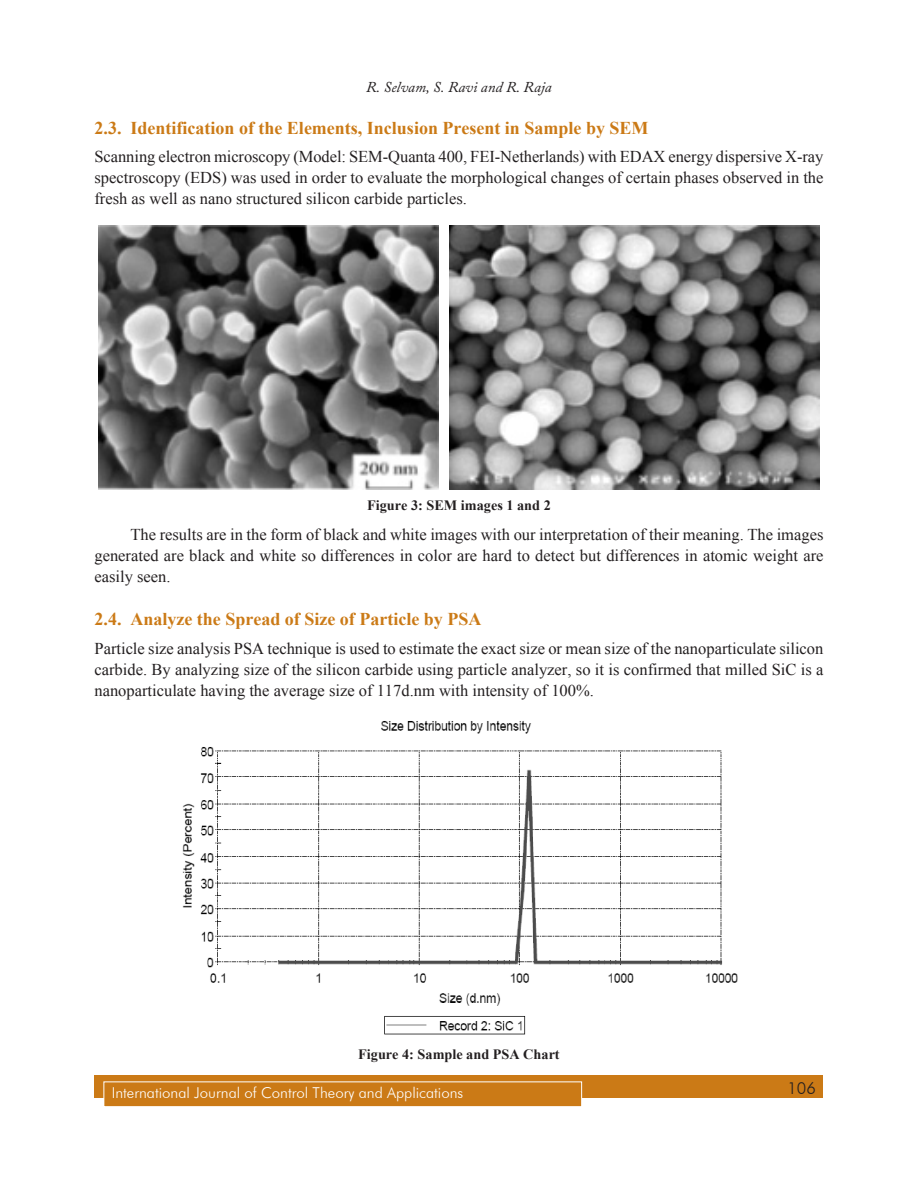
<style>
.page{position:relative;width:918px;height:1188px;background:#fff}
.page>*{position:absolute;margin:0;border:0;box-sizing:border-box;transform-origin:0 0}
.Subhead_2{font:700 18px "Times New Roman";color:#cb7a16}
.Body_text{font:16.5px/21px "Times New Roman";color:#231f20;text-align:justify}
.t1{font:300 16.5px "Futura BT";color:#231f20}
.t2{font:300 15px "Futura BT";color:#fff}
.t3{font:italic 15px "Adobe Caslon Pro";color:#231f20}
.t4{font:700 14.25px "Times New Roman";color:#231f20}
</style>
<div class="page">
<div style="left:94px;top:1076px;width:730px;height:22px;background:#cb7a16"></div>
<div style="left:104px;top:1082px;width:478px;height:25px;background:#cb7a16"></div>
<div style="left:104px;top:1082px;width:478px;height:25px;border:1px solid #fff"></div>
<img style="left:98px;top:226px;width:341px;height:264px">
<img style="left:450px;top:226px;width:370px;height:264px">
<img style="left:182px;top:721px;width:556px;height:314px">
<p class="t3" style="left:366px;top:78px;width:187px">R. Selvam, S. Ravi and R. Raja</p>
<p class="Subhead_2" style="left:94px;top:115px;width:556px">2.3. Identification of the Elements, Inclusion Present in Sample by SEM</p>
<p class="Body_text" style="left:94px;top:146px;width:731px">Scanning electron microscopy (Model: SEM-Quanta 400, FEI-Netherlands) with EDAX energy dispersive X-ray spectroscopy (EDS) was used in order to evaluate the morphological changes of certain phases observed in the fresh as well as nano structured silicon carbide particles.</p>
<p class="t4" style="left:367px;top:496px;width:185px">Figure 3: SEM images 1 and 2</p>
<p class="Body_text" style="left:94px;top:524px;width:731px;text-indent:36px">The results are in the form of black and white images with our interpretation of their meaning. The images generated are black and white so differences in color are hard to detect but differences in atomic weight are easily seen.</p>
<p class="Subhead_2" style="left:94px;top:606px;width:388px">2.4. Analyze the Spread of Size of Particle by PSA</p>
<p class="Body_text" style="left:94px;top:637px;width:731px">Particle size analysis PSA technique is used to estimate the exact size or mean size of the nanoparticulate silicon carbide. By analyzing size of the silicon carbide using particle analyzer, so it is confirmed that milled SiC is a nanoparticulate having the average size of 117d.nm with intensity of 100%.</p>
<p class="t4" style="left:358px;top:1045px;width:203px">Figure 4: Sample and PSA Chart</p>
<p class="t2" style="left:112px;top:1084px;width:353px">International Journal of Control Theory and Applications</p>
<p class="t1" style="left:787px;top:1078px;width:30px">106</p>
</div>
